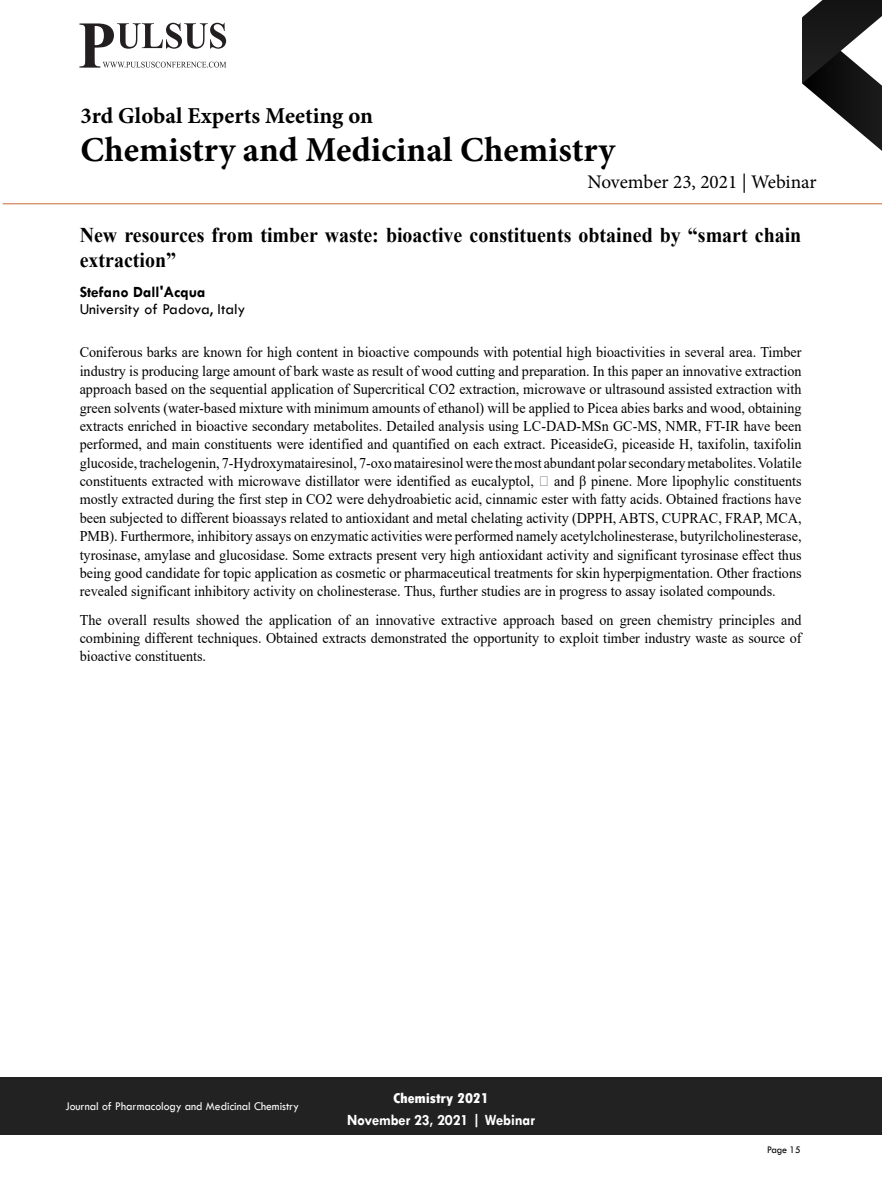
<style>
.page{position:relative;width:882px;height:1197px;background:#fff}
.page>*{position:absolute;margin:0;border:0;box-sizing:border-box;transform-origin:0 0}
.t1{font:700 35px "Minion Pro";color:#000}
.t2{font:700 22.75px "Minion Pro";color:#000}
.t3{font:700 21px/24.5px "Times New Roman";color:#000;scale:.95 1}
.t4{font:19.25px "Minion Pro";letter-spacing:-.005em;color:#000}
.t5{font:15.75px "Tw Cen";color:#000}
.t6{font:700 15.75px "Tw Cen";letter-spacing:-.01em;color:#fff;scale:.95 1}
.t7{font:700 15.75px "Tw Cen";color:#000}
.t8{font:14.88px/18.4px "Times New Roman";color:#000;text-align:justify;scale:.95 1}
.t9{font:800 condensed 14.88px "Tw Cen";letter-spacing:-.01em;color:#fff;scale:1.1 1}
.t10{font:12.25px "Tw Cen";color:#fff;scale:.95 1}
.t11{font:10.5px "Tw Cen";letter-spacing:-.02em;color:#000;scale:.95 1}
</style>
<div class="page">
<svg style="left:802px;top:0;width:80px;height:151px"></svg>
<div style="left:0;top:1077px;width:882px;height:58px;background:#222223"></div>
<svg style="left:79px;top:23px;width:147px;height:45px"></svg>
<hr style="left:3px;top:204px;width:879px;height:1px;background:#c56a3b">
<h2 class="t2" style="left:81px;top:100px;width:294px">3rd Global Experts Meeting on</h2>
<h1 class="t1" style="left:81px;top:126px;width:536px">Chemistry and Medicinal Chemistry</h1>
<p class="t4" style="left:588px;top:169px;width:231px">November 23, 2021 | Webinar</p>
<h3 class="t3" style="left:80px;top:223px;width:761px">New resources from timber waste: bioactive constituents obtained by “smart chain extraction”</h3>
<p class="t7" style="left:80px;top:282px;width:127px">Stefano Dall'Acqua</p>
<p class="t5" style="left:80px;top:300px;width:167px">University of Padova, Italy</p>
<p class="t8" style="left:80px;top:343px;width:761px">Coniferous barks are known for high content in bioactive compounds with potential high bioactivities in several area. Timber industry is producing large amount of bark waste as result of wood cutting and preparation. In this paper an innovative extraction approach based on the sequential application of Supercritical CO2 extraction, microwave or ultrasound assisted extraction with green solvents (water-based mixture with minimum amounts of ethanol) will be applied to Picea abies barks and wood, obtaining extracts enriched in bioactive secondary metabolites. Detailed analysis using LC-DAD-MSn GC-MS, NMR, FT-IR have been performed, and main constituents were identified and quantified on each extract. PiceasideG, piceaside H, taxifolin, taxifolin glucoside, trachelogenin, 7-Hydroxymatairesinol, 7-oxo matairesinol were the most abundant polar secondary metabolites. Volatile constituents extracted with microwave distillator were identified as eucalyptol,</p>
<p class="t8" style="left:80px;top:471px;width:761px;text-indent:474px">and β pinene. More lipophylic constituents mostly extracted during the first step in CO2 were dehydroabietic acid, cinnamic ester with fatty acids. Obtained fractions have been subjected to different bioassays related to antioxidant and metal chelating activity (DPPH, ABTS, CUPRAC, FRAP, MCA, PMB). Furthermore, inhibitory assays on enzymatic activities were performed namely acetylcholinesterase, butyrilcholinesterase, tyrosinase, amylase and glucosidase. Some extracts present very high antioxidant activity and significant tyrosinase effect thus being good candidate for topic application as cosmetic or pharmaceutical treatments for skin hyperpigmentation. Other fractions revealed significant inhibitory activity on cholinesterase. Thus, further studies are in progress to assay isolated compounds.</p>
<p class="t8" style="left:80px;top:610px;width:761px">The overall results showed the application of an innovative extractive approach based on green chemistry principles and combining different techniques. Obtained extracts demonstrated the opportunity to exploit timber industry waste as source of bioactive constituents.</p>
<p class="t10" style="left:65px;top:1099px;width:247px">Journal of Pharmacology and Medicinal Chemistry</p>
<p class="t9" style="left:393px;top:1089px;width:88px">Chemistry 2021</p>
<p class="t6" style="left:347px;top:1111px;width:199px">November 23, 2021 | Webinar</p>
<p class="t11" style="left:767px;top:1143px;width:37px">Page 15</p>
</div>
